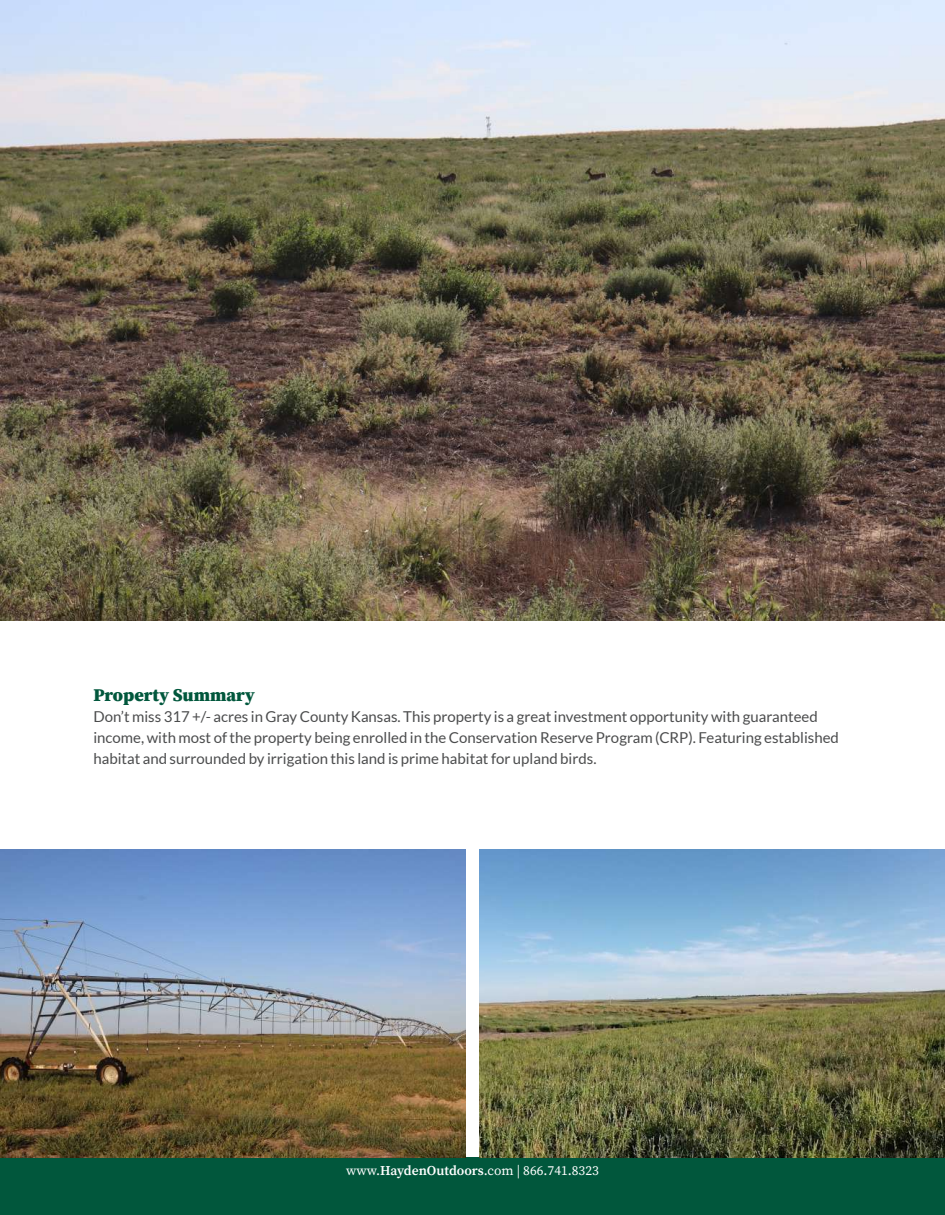
<style>
.page{position:relative;width:945px;height:1215px;background:#fff}
.page>*{position:absolute;margin:0;border:0;box-sizing:border-box;transform-origin:0 0}
.t1{font:900 18px "Source Serif Pro";color:#01573c}
.t2{font:15px/21px "Lato";color:#4b4c4d}
.t3{font:13.5px "Source Serif Pro";color:#fff}
.s1{font-weight:600}
</style>
<div class="page">
<div style="left:0;top:1158px;width:945px;height:57px;background:#01573c"></div>
<img style="left:1px;top:0;width:944px;height:621px">
<img style="left:0;top:850px;width:466px;height:308px">
<img style="left:479px;top:850px;width:466px;height:308px">
<p class="t1" style="left:93px;top:683px;width:163px">Property Summary</p>
<p class="t2" style="left:93px;top:706px;width:747px">Don’t miss 317 +/- acres in Gray County Kansas. This property is a great investment opportunity with guaranteed income, with most of the property being enrolled in the Conservation Reserve Program (CRP). Featuring established habitat and surrounded by irrigation this land is prime habitat for upland birds.</p>
<p class="t3" style="left:346px;top:1161px;width:254px">www.<span class="s1">HaydenOutdoors</span>.com | 866.741.8323</p>
</div>
